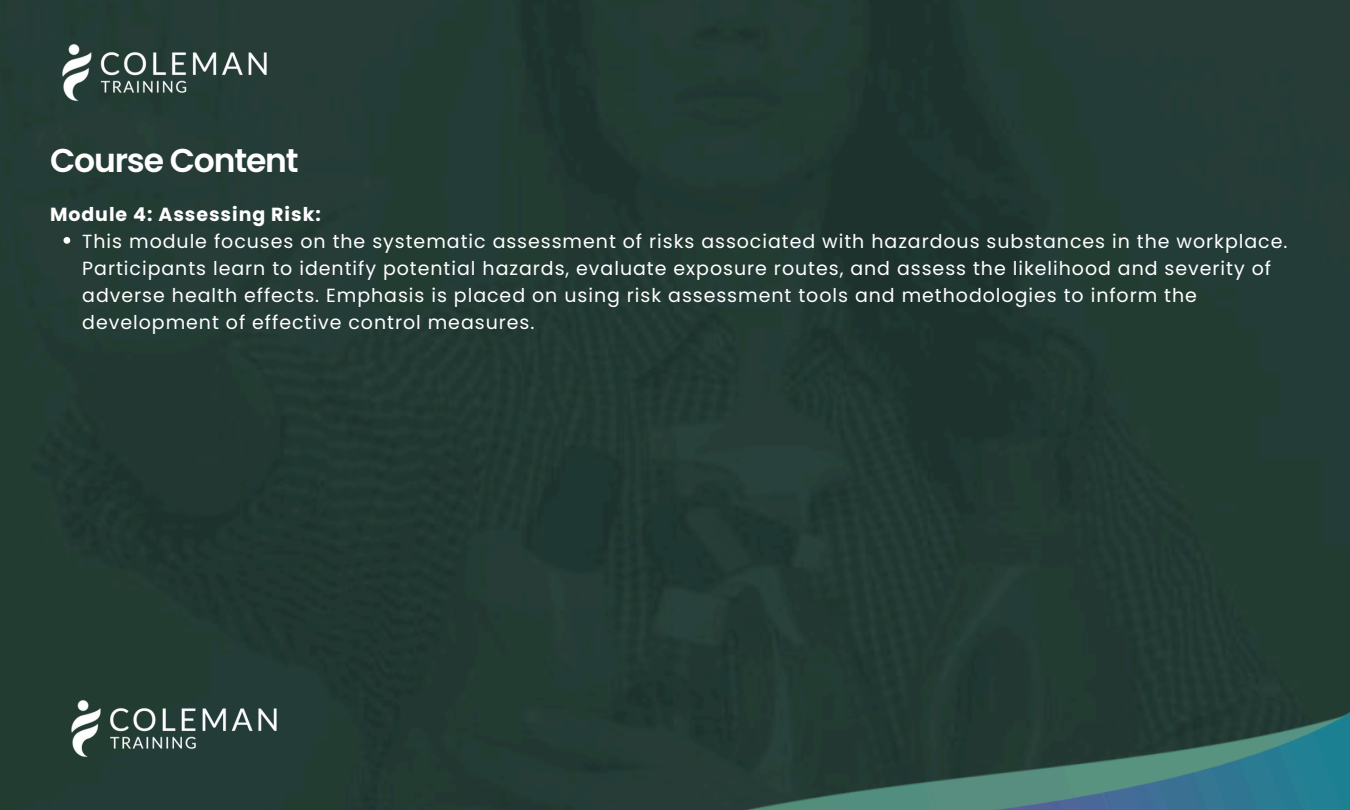
<style>
.page{position:relative;width:1350px;height:810px;background:#fff}
.page>*{position:absolute;margin:0;border:0;box-sizing:border-box;transform-origin:0 0}
.t1{font:600 33px "Poppins";letter-spacing:-.035em;color:#fff}
.t2{font:19px/27px "Poppins";letter-spacing:.05em;color:#fff}
.t3{font:700 19px "Poppins";letter-spacing:.05em;color:#fff}
</style>
<div class="page">
<img style="left:0;top:0;width:1350px;height:810px">
<svg style="left:64px;top:237px;width:6px;height:7px"></svg>
<img style="left:50px;top:39px;width:229px;height:66px">
<div style="left:92px;top:418px;width:1258px;height:392px;background:#233832"></div>
<img style="left:134px;top:495px;width:1216px;height:315px">
<img style="left:59px;top:696px;width:229px;height:66px">
<h1 class="t1" style="left:50px;top:138px;width:250px">Course Content</h1>
<p class="t3" style="left:50px;top:201px;width:272px">Module 4: Assessing Risk:</p>
<p class="t2" style="left:82px;top:227px;width:1207px">This module focuses on the systematic assessment of risks associated with hazardous substances in the workplace.<br>Participants learn to identify potential hazards, evaluate exposure routes, and assess the likelihood and severity of adverse health effects. Emphasis is placed on using risk assessment tools and methodologies to inform the development of effective control measures.</p>
</div>
